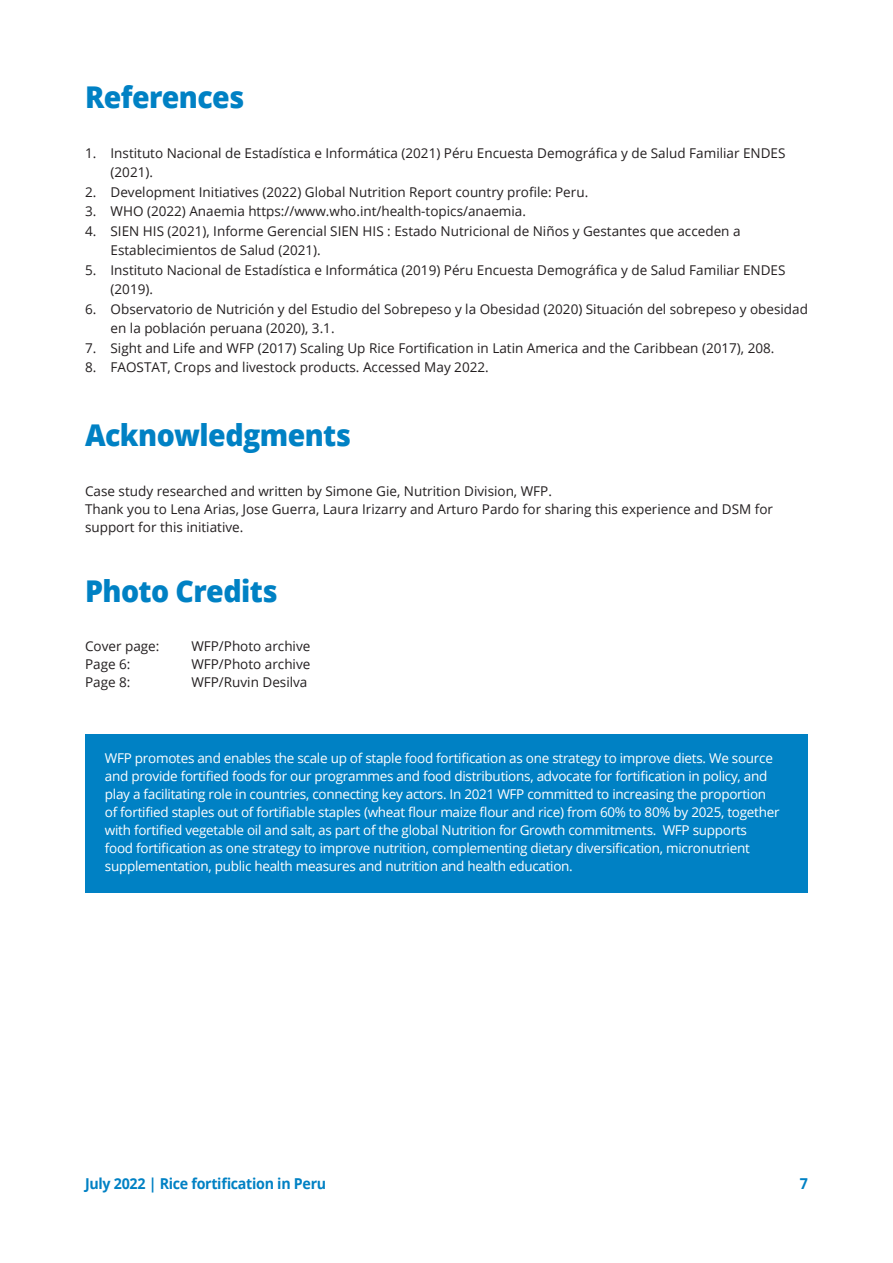
<style>
.page{position:relative;width:893px;height:1263px;background:#fff}
.page>*{position:absolute;margin:0;border:0;box-sizing:border-box;transform-origin:0 0}
.t1{font:800 30px "Open Sans";letter-spacing:-.02em;color:#0081c4;scale:.95 1}
.t2{font:700 15px "Open Sans";letter-spacing:-.02em;color:#0081c4;scale:.95 1}
.t3{font:13.5px/19.5px "Open Sans";color:#231f20}
.t4{font:13.5px/18px "Open Sans";letter-spacing:-.02em;color:#fff}
</style>
<div class="page">
<div style="left:85px;top:734px;width:723px;height:159px;background:#0081c4"></div>
<h1 class="t1" style="left:85px;top:74px;width:169px">References</h1>
<p class="t3" style="left:111px;top:143px;width:676px;text-indent:-26px">1. Instituto Nacional de Estadística e Informática (2021) Péru Encuesta Demográfica y de Salud Familiar ENDES (2021).</p>
<p class="t3" style="left:85px;top:182px;width:505px">2. Development Initiatives (2022) Global Nutrition Report country profile: Peru.</p>
<p class="t3" style="left:85px;top:201px;width:442px">3. WHO (2022) Anaemia https://www.who.int/health-topics/anaemia.</p>
<p class="t3" style="left:111px;top:221px;width:631px;text-indent:-26px">4. SIEN HIS (2021), Informe Gerencial SIEN HIS : Estado Nutricional de Niños y Gestantes que acceden a<br>Establecimientos de Salud (2021).</p>
<p class="t3" style="left:111px;top:260px;width:676px;text-indent:-26px">5. Instituto Nacional de Estadística e Informática (2019) Péru Encuesta Demográfica y de Salud Familiar ENDES (2019).</p>
<p class="t3" style="left:111px;top:299px;width:699px;text-indent:-26px">6. Observatorio de Nutrición y del Estudio del Sobrepeso y la Obesidad (2020) Situación del sobrepeso y obesidad en la población peruana (2020), 3.1.</p>
<p class="t3" style="left:85px;top:338px;width:691px">7. Sight and Life and WFP (2017) Scaling Up Rice Fortification in Latin America and the Caribbean (2017), 208.</p>
<p class="t3" style="left:85px;top:357px;width:405px">8. FAOSTAT, Crops and livestock products. Accessed May 2022.</p>
<h1 class="t1" style="left:85px;top:412px;width:281px">Acknowledgments</h1>
<p class="t3" style="left:85px;top:481px;width:689px;line-height:18px">Case study researched and written by Simone Gie, Nutrition Division, WFP.<br>Thank you to Lena Arias, Jose Guerra, Laura Irizarry and Arturo Pardo for sharing this experience and DSM for support for this initiative.</p>
<h1 class="t1" style="left:85px;top:568px;width:204px">Photo Credits</h1>
<p class="t3" style="left:85px;top:636px;width:76px">Cover page:</p>
<p class="t3" style="left:191px;top:636px;width:121px">WFP/Photo archive</p>
<p class="t3" style="left:85px;top:654px;width:47px">Page 6:</p>
<p class="t3" style="left:191px;top:654px;width:121px">WFP/Photo archive</p>
<p class="t3" style="left:85px;top:672px;width:47px">Page 8:</p>
<p class="t3" style="left:191px;top:672px;width:118px">WFP/Ruvin Desilva</p>
<p class="t4" style="left:105px;top:748px;width:676px">WFP promotes and enables the scale up of staple food fortification as one strategy to improve diets. We source and provide fortified foods for our programmes and food distributions, advocate for fortification in policy, and play a facilitating role in countries, connecting key actors. In 2021 WFP committed to increasing the proportion of fortified staples out of fortifiable staples (wheat flour maize flour and rice) from 60% to 80% by 2025, together with fortified vegetable oil and salt, as part of the global Nutrition for Growth commitments. WFP supports<br>food fortification as one strategy to improve nutrition, complementing dietary diversification, micronutrient supplementation, public health measures and nutrition and health education.</p>
<p class="t2" style="left:85px;top:1173px;width:255px">July 2022 | Rice fortification in Peru</p>
<p class="t2" style="left:800px;top:1173px;width:10px">7</p>
</div>
